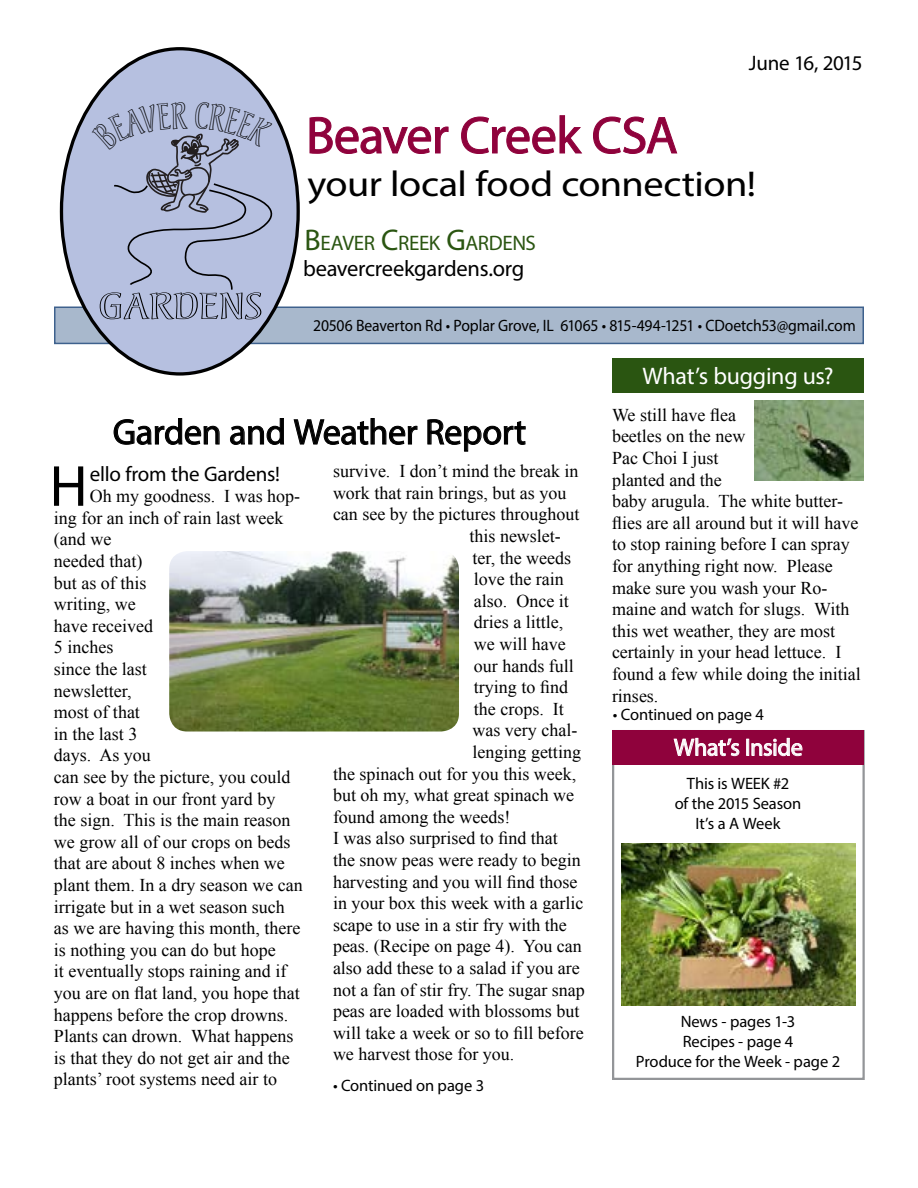
<style>
.page{position:relative;width:918px;height:1188px;background:#fff}
.page>*{position:absolute;margin:0;border:0;box-sizing:border-box;transform-origin:0 0}
.t1{font:58.35px "Myriad Pro";color:#000}
.t2{font:52.5px "Myriad Pro";letter-spacing:-.02em;color:#8f023c}
.t3{font:36px "Myriad Pro";letter-spacing:-.01em;color:#000;scale:1.12 1}
.t4{font:36px "Myriad Pro";letter-spacing:-.01em;color:#000}
.t5{font:34.65px "Andreas Std";letter-spacing:-.01em;color:#000;scale:1.56 1}
.t6{font:24px "Myriad Pro";letter-spacing:-.015em;color:#fff}
.t7{font:22.5px "Myriad Pro";letter-spacing:-.015em;color:#000}
.t8{font:21px "Myriad Pro";letter-spacing:-.015em;color:#000}
.t9{font:21px "Myriad Pro";letter-spacing:-.025em;color:#2a5511}
.t10{font:18px/21.6px "Times New Roman";color:#000}
.t11{font:16.5px/19.8px "Myriad Pro";letter-spacing:-.01em;color:#000;text-align:center}
.t12{font:16.5px "Myriad Pro";letter-spacing:-.01em;color:#000;scale:.95 1}
.s1{font-size:30px}
</style>
<div class="page">
<img style="left:169px;top:551px;width:290px;height:181px">
<svg style="left:113px;top:418px;width:107px;height:27px"></svg>
<svg style="left:230px;top:418px;width:54px;height:27px"></svg>
<svg style="left:293px;top:418px;width:125px;height:27px"></svg>
<svg style="left:427px;top:419px;width:99px;height:33px"></svg>
<img style="left:755px;top:400px;width:109px;height:80px">
<div style="left:612px;top:358px;width:252px;height:35px;background:#2a5511"></div>
<div style="left:612px;top:730px;width:253px;height:350px;border:2px solid #939598"></div>
<div style="left:612px;top:730px;width:252px;height:34px;background:#8f023c"></div>
<svg style="left:674px;top:738px;width:66px;height:18px"></svg>
<svg style="left:747px;top:738px;width:56px;height:18px"></svg>
<img style="left:621px;top:843px;width:235px;height:163px">
<div style="left:55px;top:307px;width:808px;height:36px;background:#a8b8cc"></div>
<div style="left:54px;top:307px;width:810px;height:37px;border:2px solid #3e618d"></div>
<svg style="left:58px;top:47px;width:243px;height:329px"></svg>
<svg style="left:309px;top:117px;width:140px;height:37px"></svg>
<svg style="left:461px;top:115px;width:122px;height:39px"></svg>
<svg style="left:593px;top:116px;width:85px;height:38px"></svg>
<svg style="left:91px;top:102px;width:188px;height:189px;background:#abb4d2"></svg>
<p class="t8" style="left:749px;top:50px;width:115px">June 16, 2015</p>
<h3 class="t5" style="left:98px;top:286px;width:107px">GARDENS</h3>
<h2 class="t2" style="left:306px;top:103px;width:373px">Beaver Creek CSA</h2>
<h3 class="t3" style="left:308px;top:162px;width:402px">your local food connection!</h3>
<p class="t9" style="left:304px;top:230px;width:233px"><span class="s1">B</span>EAVER <span class="s1">C</span>REEK <span class="s1">G</span>ARDENS</p>
<p class="t7" style="left:303px;top:254px;width:223px">beavercreekgardens.org</p>
<p class="t12" style="left:313px;top:315px;width:572px">20506 Beaverton Rd • Poplar Grove, IL 61065 • 815-494-1251 • CDoetch53@gmail.com</p>
<h3 class="t4" style="left:113px;top:410px;width:415px">Garden and Weather Report</h3>
<h1 class="t1" style="left:50px;top:450px;width:40px">H</h1>
<p class="t8" style="left:90px;top:461px;width:192px">ello from the Gardens!</p>
<p class="t10" style="left:54px;top:485px;width:250px;text-indent:36px">Oh my goodness. I was hop&shy;ing for an inch of rain last week (and we<br>needed that)<br>but as of this<br>writing, we<br>have received<br>5 inches<br>since the last<br>newsletter,<br>most of that<br>in the last 3<br>days. As you<br>can see by the picture, you could row a boat in our front yard by<br>the sign. This is the main reason we grow all of our crops on beds that are about 8 inches when we plant them. In a dry season we can irrigate but in a wet season such as we are having this month, there is nothing you can do but hope<br>it eventually stops raining and if you are on flat land, you hope that happens before the crop drowns.<br>Plants can drown. What happens is that they do not get air and the plants’ root systems need air to</p>
<p class="t10" style="left:333px;top:460px;width:247px">survive. I don’t mind the break in</p>
<p class="t10" style="left:333px;top:481px;width:235px">work that rain brings, but as you</p>
<p class="t10" style="left:333px;top:503px;width:248px">can see by the pictures throughout</p>
<p class="t10" style="left:469px;top:525px;width:93px">this newslet-</p>
<p class="t10" style="left:472px;top:546px;width:100px">ter, the weeds</p>
<p class="t10" style="left:474px;top:568px;width:91px">love the rain</p>
<p class="t10" style="left:474px;top:589px;width:96px">also. Once it</p>
<p class="t10" style="left:474px;top:611px;width:91px">dries a little,</p>
<p class="t10" style="left:474px;top:633px;width:93px">we will have</p>
<p class="t10" style="left:474px;top:654px;width:101px">our hands full</p>
<p class="t10" style="left:474px;top:676px;width:96px">trying to find</p>
<p class="t10" style="left:474px;top:697px;width:91px">the crops. It</p>
<p class="t10" style="left:472px;top:719px;width:106px">was very chal-</p>
<p class="t10" style="left:472px;top:741px;width:110px">lenging getting</p>
<p class="t10" style="left:333px;top:762px;width:245px">the spinach out for you this week,</p>
<p class="t10" style="left:333px;top:784px;width:243px">but oh my, what great spinach we</p>
<p class="t10" style="left:333px;top:805px;width:179px">found among the weeds!</p>
<p class="t10" style="left:333px;top:827px;width:226px">I was also surprised to find that</p>
<p class="t10" style="left:333px;top:849px;width:249px">the snow peas were ready to begin</p>
<p class="t10" style="left:333px;top:870px;width:246px">harvesting and you will find those</p>
<p class="t10" style="left:333px;top:892px;width:252px">in your box this week with a garlic</p>
<p class="t10" style="left:333px;top:913px;width:235px">scape to use in a stir fry with the</p>
<p class="t10" style="left:333px;top:935px;width:250px">peas. (Recipe on page 4). You can</p>
<p class="t10" style="left:333px;top:957px;width:248px">also add these to a salad if you are</p>
<p class="t10" style="left:333px;top:978px;width:253px">not a fan of stir fry. The sugar snap</p>
<p class="t10" style="left:333px;top:1000px;width:248px">peas are loaded with blossoms but</p>
<p class="t10" style="left:333px;top:1021px;width:252px">will take a week or so to fill before</p>
<p class="t10" style="left:333px;top:1043px;width:183px">we harvest those for you.</p>
<p class="t11" style="left:333px;top:1075px;width:153px">• Continued on page 3</p>
<h3 class="t6" style="left:642px;top:361px;width:193px">What’s bugging us?</h3>
<p class="t10" style="left:612px;top:403px;width:250px">We still have flea<br>beetles on the new<br>Pac Choi I just<br>planted and the<br>baby arugula. The white butter&shy;flies are all around but it will have to stop raining before I can spray for anything right now. Please make sure you wash your Ro&shy;maine and watch for slugs. With this wet weather, they are most certainly in your head lettuce. I found a few while doing the initial rinses.</p>
<h3 class="t6" style="left:674px;top:733px;width:130px">What’s Inside</h3>
<p class="t11" style="left:675px;top:774px;width:128px">This is WEEK #2<br>of the 2015 Season<br>It’s a A Week</p>
<p class="t11" style="left:613px;top:704px;width:153px">• Continued on page 4</p>
<p class="t11" style="left:636px;top:1011px;width:206px">News - pages 1-3<br>Recipes - page 4<br>Produce for the Week - page 2</p>
</div>
